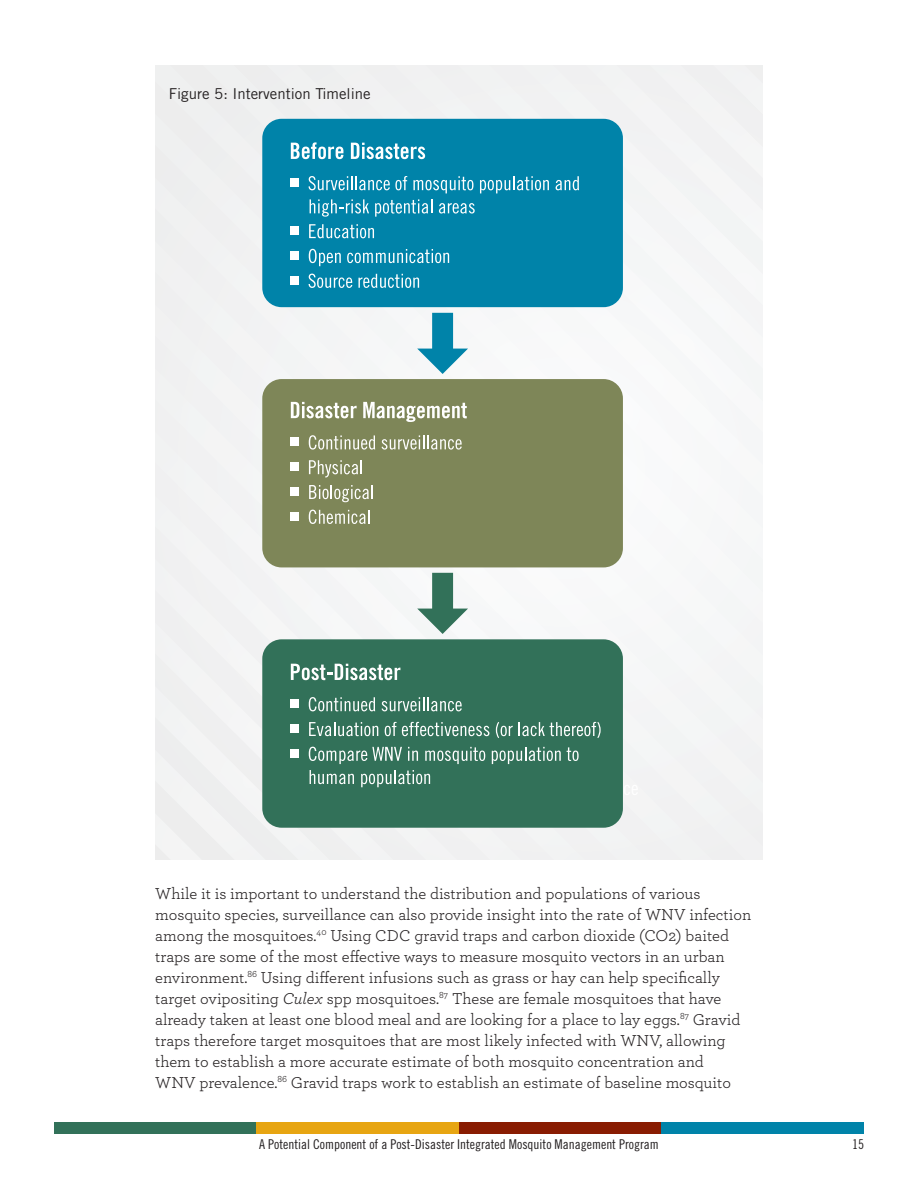
<style>
.page{position:relative;width:918px;height:1188px;background:#fff}
.page>*{position:absolute;margin:0;border:0;box-sizing:border-box;transform-origin:0 0}
.body{font:16.5px/21px "Archer Pro";color:#231f20}
.figure_caption{font:15px "Trade Gothic LT Std";color:#231f20}
.t1{font:13.5px "Trade Gothic LT Std Cn 18";color:#231f20}
.s1{font-style:italic}
</style>
<div class="page">
<div style="left:54px;top:1122px;width:202px;height:12px;background:#327159"></div>
<div style="left:256px;top:1122px;width:203px;height:12px;background:#e7a512"></div>
<div style="left:459px;top:1122px;width:203px;height:12px;background:#891c02"></div>
<div style="left:662px;top:1122px;width:202px;height:12px;background:#0083a9"></div>
<div style="left:155px;top:270px;width:607px;height:590px;background:#f1f2f2"></div>
<div style="left:155px;top:333px;width:544px;height:527px;background:#f2f2f3"></div>
<div style="left:155px;top:397px;width:480px;height:463px;background:#f2f2f3"></div>
<div style="left:155px;top:461px;width:107px;height:63px;background:#f2f2f3"></div>
<div style="left:155px;top:524px;width:136px;height:64px;background:#f2f2f3"></div>
<div style="left:155px;top:588px;width:136px;height:63px;background:#f2f2f3"></div>
<div style="left:155px;top:651px;width:108px;height:46px;background:#f1f1f2"></div>
<div style="left:291px;top:66px;width:472px;height:669px;background:#f6f6f7"></div>
<div style="left:262px;top:119px;width:361px;height:188px;background:#0083a9;border-radius:19px"></div>
<div style="left:262px;top:379px;width:361px;height:188px;background:#7e8658;border-radius:19px"></div>
<div style="left:262px;top:639px;width:361px;height:189px;background:#327159;border-radius:19px"></div>
<svg style="left:291px;top:142px;width:52px;height:17px"></svg>
<svg style="left:351px;top:143px;width:74px;height:16px"></svg>
<div style="left:290px;top:178px;width:9px;height:9px;background:#fff"></div>
<svg style="left:309px;top:176px;width:98px;height:14px"></svg>
<svg style="left:413px;top:176px;width:60px;height:17px"></svg>
<svg style="left:480px;top:176px;width:69px;height:17px"></svg>
<svg style="left:556px;top:176px;width:23px;height:14px"></svg>
<svg style="left:310px;top:199px;width:59px;height:18px"></svg>
<svg style="left:375px;top:199px;width:57px;height:18px"></svg>
<svg style="left:439px;top:203px;width:36px;height:11px"></svg>
<div style="left:290px;top:226px;width:9px;height:9px;background:#fff"></div>
<svg style="left:309px;top:224px;width:65px;height:14px"></svg>
<div style="left:290px;top:251px;width:9px;height:9px;background:#fff"></div>
<svg style="left:309px;top:249px;width:32px;height:17px"></svg>
<svg style="left:347px;top:249px;width:102px;height:14px"></svg>
<div style="left:290px;top:276px;width:9px;height:9px;background:#fff"></div>
<svg style="left:309px;top:274px;width:43px;height:14px"></svg>
<svg style="left:358px;top:274px;width:61px;height:14px"></svg>
<svg style="left:291px;top:402px;width:66px;height:16px"></svg>
<svg style="left:363px;top:402px;width:104px;height:20px"></svg>
<div style="left:290px;top:437px;width:9px;height:9px;background:#fff"></div>
<svg style="left:309px;top:435px;width:66px;height:15px"></svg>
<svg style="left:382px;top:435px;width:80px;height:15px"></svg>
<div style="left:290px;top:462px;width:9px;height:9px;background:#fff"></div>
<svg style="left:309px;top:460px;width:53px;height:17px"></svg>
<div style="left:290px;top:487px;width:9px;height:9px;background:#fff"></div>
<svg style="left:309px;top:485px;width:64px;height:17px"></svg>
<div style="left:290px;top:512px;width:9px;height:9px;background:#fff"></div>
<svg style="left:309px;top:510px;width:61px;height:14px"></svg>
<svg style="left:291px;top:664px;width:109px;height:16px"></svg>
<svg style="left:155px;top:697px;width:446px;height:163px"></svg>
<div style="left:432px;top:313px;width:21px;height:39px;background:#0083a9"></div>
<svg style="left:417px;top:349px;width:51px;height:25px"></svg>
<div style="left:432px;top:573px;width:21px;height:39px;background:#327159"></div>
<svg style="left:417px;top:609px;width:51px;height:25px"></svg>
<p class="figure_caption" style="left:169px;top:84px;width:203px">Figure 5: Intervention Timeline</p>
<p class="body" style="left:155px;top:882px;width:598px">While it is important to understand the distribution and populations of various mosquito species, surveillance can also provide insight into the rate of WNV infection among the mosquitoes.<sup>40</sup> Using CDC gravid traps and carbon dioxide (CO2) baited traps are some of the most effective ways to measure mosquito vectors in an urban environment.<sup>86</sup> Using different infusions such as grass or hay can help specifically target ovipositing <span class="s1">Culex</span> spp mosquitoes.<sup>87</sup> These are female mosquitoes that have already taken at least one blood meal and are looking for a place to lay eggs.<sup>87</sup> Gravid traps therefore target mosquitoes that are most likely infected with WNV, allowing them to establish a more accurate estimate of both mosquito concentration and<br>WNV prevalence.<sup>86</sup> Gravid traps work to establish an estimate of baseline mosquito</p>
<p class="t1" style="left:259px;top:1136px;width:401px">A Potential Component of a Post-Disaster Integrated Mosquito Management Program</p>
<p class="t1" style="left:852px;top:1136px;width:13px">15</p>
</div>
